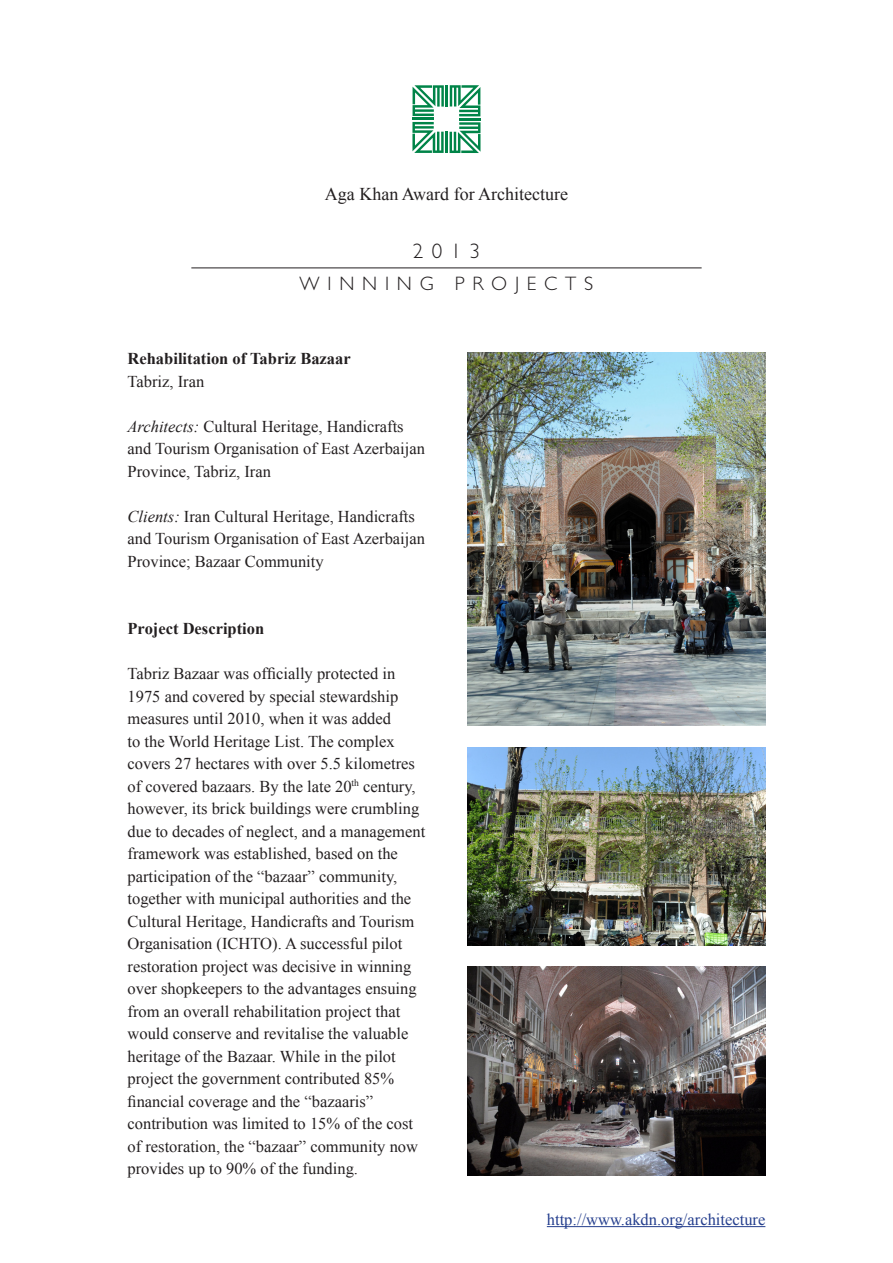
<style>
.page{position:relative;width:893px;height:1263px;background:#fff}
.page>*{position:absolute;margin:0;border:0;box-sizing:border-box;transform-origin:0 0}
.t1{font:300 21px "Gill Sans";color:#231f20}
.t2{font:300 19.5px "Gill Sans";letter-spacing:.4em;color:#231f20}
.t3{font:18px "Times New Roman";color:#231f20}
.t4{font:16.5px/22.5px "Times New Roman";color:#231f20}
.t5{font:700 16.5px "Times New Roman";color:#231f20}
.t6{font:16.5px "Times New Roman";color:#253f8e}
.s1{font-style:italic}
</style>
<div class="page">
<hr style="left:191px;top:268px;width:511px;height:1px;background:#231f20">
<hr style="left:445px;top:85px;width:3px;height:22px;background:#008448">
<svg style="left:450px;top:85px;width:30px;height:31px"></svg>
<hr style="left:459px;top:118px;width:21px;height:3px;background:#008448">
<svg style="left:413px;top:85px;width:31px;height:31px"></svg>
<hr style="left:413px;top:118px;width:21px;height:2px;background:#008448">
<svg style="left:412px;top:122px;width:32px;height:31px"></svg>
<hr style="left:445px;top:132px;width:3px;height:21px;background:#008448">
<svg style="left:450px;top:122px;width:30px;height:31px"></svg>
<hr style="left:547px;top:1226px;width:218px;height:1px;background:#253f8e">
<img style="left:468px;top:353px;width:297px;height:372px">
<img style="left:468px;top:966px;width:297px;height:210px">
<img style="left:468px;top:747px;width:297px;height:198px">
<p class="t3" style="left:325px;top:181px;width:245px">Aga Khan Award for Architecture</p>
<p class="t1" style="left:413px;top:239px;width:69px">2013</p>
<p class="t2" style="left:300px;top:273px;width:295px">WINNING PROJECTS</p>
<p class="t5" style="left:128px;top:347px;width:225px">Rehabilitation of Tabriz Bazaar</p>
<p class="t4" style="left:128px;top:370px;width:78px">Tabriz, Iran</p>
<p class="t4" style="left:128px;top:415px;width:299px"><span class="s1">Architects:</span> Cultural Heritage, Handicrafts and Tourism Organisation of East Azerbaijan<br>Province, Tabriz, Iran</p>
<p class="t4" style="left:128px;top:505px;width:299px"><span class="s1">Clients:</span> Iran Cultural Heritage, Handicrafts and Tourism Organisation of East Azerbaijan<br>Province; Bazaar Community</p>
<p class="t5" style="left:128px;top:617px;width:138px">Project Description</p>
<p class="t4" style="left:128px;top:662px;width:299px">Tabriz Bazaar was officially protected in 1975 and covered by special stewardship measures until 2010, when it was added<br>to the World Heritage List. The complex covers 27 hectares with over 5.5 kilometres of covered bazaars. By the late 20<sup>th</sup> century, however, its brick buildings were crumbling due to decades of neglect, and a management framework was established, based on the participation of the “bazaar” community, together with municipal authorities and the Cultural Heritage, Handicrafts and Tourism Organisation (ICHTO). A successful pilot restoration project was decisive in winning over shopkeepers to the advantages ensuing from an overall rehabilitation project that would conserve and revitalise the valuable heritage of the Bazaar. While in the pilot project the government contributed 85% financial coverage and the “bazaaris” contribution was limited to 15% of the cost of restoration, the “bazaar” community now provides up to 90% of the funding.</p>
<p class="t6" style="left:547px;top:1208px;width:220px">http://www.akdn.org/architecture</p>
</div>
